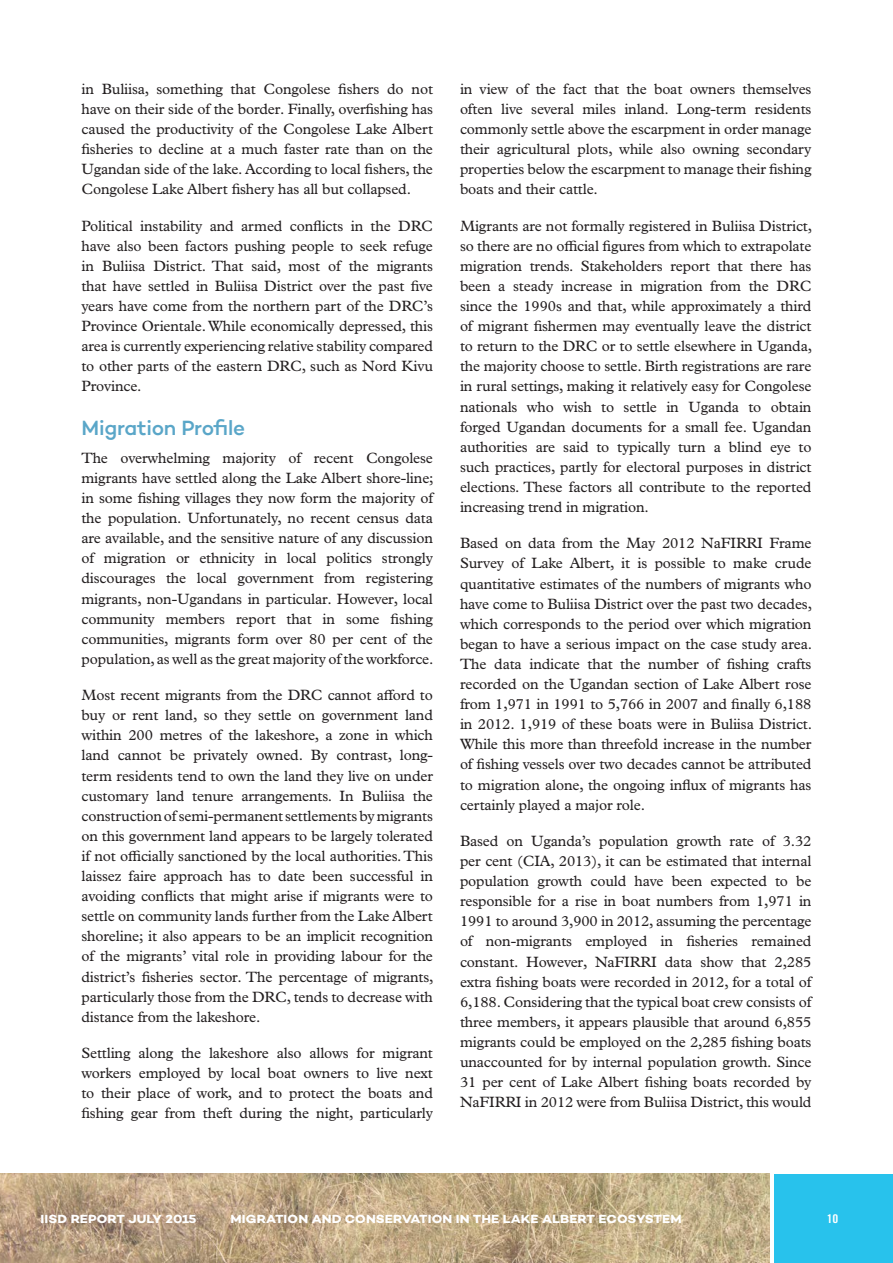
<style>
.page{position:relative;width:893px;height:1263px;background:#fff}
.page>*{position:absolute;margin:0;border:0;box-sizing:border-box;transform-origin:0 0}
.Heading_2{font:500 21px "Campton";letter-spacing:-.015em;color:#5aa6c8}
.Body_copy{font:15px/20.1px "Plantin MT Pro";letter-spacing:-.01em;color:#231f20;text-align:justify}
.t1{font:700 12px "Campton";letter-spacing:.01em;color:#fff;scale:1.1 1}
.t2{font:12px "Trade Gothic LT Std Bd Cn 20";color:#fff;scale:1.1 1}
</style>
<div class="page">
<div style="left:774px;top:1174px;width:119px;height:89px;background:#28c2ec"></div>
<img style="left:0;top:1174px;width:769px;height:89px">
<p class="Body_copy" style="left:81px;top:79px;width:353px">in Buliisa, something that Congolese fishers do not have on their side of the border. Finally, overfishing has caused the productivity of the Congolese Lake Albert fisheries to decline at a much faster rate than on the Ugandan side of the lake. According to local fishers, the Congolese Lake Albert fishery has all but collapsed.</p>
<p class="Body_copy" style="left:81px;top:216px;width:353px">Political instability and armed conflicts in the DRC have also been factors pushing people to seek refuge in Buliisa District. That said, most of the migrants that have settled in Buliisa District over the past five years have come from the northern part of the DRC’s Province Orientale. While economically depressed, this area is currently experiencing relative stability compared to other parts of the eastern DRC, such as Nord Kivu Province.</p>
<p class="Heading_2" style="left:81px;top:415px;width:165px">Migration Profile</p>
<p class="Body_copy" style="left:81px;top:448px;width:354px">The overwhelming majority of recent Congolese migrants have settled along the Lake Albert shore-line; in some fishing villages they now form the majority of the population. Unfortunately, no recent census data are available, and the sensitive nature of any discussion of migration or ethnicity in local politics strongly discourages the local government from registering migrants, non-Ugandans in particular. However, local community members report that in some fishing communities, migrants form over 80 per cent of the population, as well as the great majority of the workforce.</p>
<p class="Body_copy" style="left:81px;top:685px;width:354px">Most recent migrants from the DRC cannot afford to buy or rent land, so they settle on government land within 200 metres of the lakeshore, a zone in which land cannot be privately owned. By contrast, long&shy;term residents tend to own the land they live on under customary land tenure arrangements. In Buliisa the construction of semi-permanent settlements by migrants on this government land appears to be largely tolerated if not officially sanctioned by the local authorities. This laissez faire approach has to date been successful in avoiding conflicts that might arise if migrants were to settle on community lands further from the Lake Albert shoreline; it also appears to be an implicit recognition of the migrants’ vital role in providing labour for the district’s fisheries sector. The percentage of migrants, particularly those from the DRC, tends to decrease with distance from the lakeshore.</p>
<p class="Body_copy" style="left:81px;top:1043px;width:353px">Settling along the lakeshore also allows for migrant workers employed by local boat owners to live next to their place of work, and to protect the boats and fishing gear from theft during the night, particularly</p>
<p class="Body_copy" style="left:460px;top:79px;width:353px">in view of the fact that the boat owners themselves often live several miles inland. Long-term residents commonly settle above the escarpment in order manage their agricultural plots, while also owning secondary properties below the escarpment to manage their fishing boats and their cattle.</p>
<p class="Body_copy" style="left:460px;top:216px;width:354px">Migrants are not formally registered in Buliisa District, so there are no official figures from which to extrapolate migration trends. Stakeholders report that there has been a steady increase in migration from the DRC since the 1990s and that, while approximately a third of migrant fishermen may eventually leave the district to return to the DRC or to settle elsewhere in Uganda, the majority choose to settle. Birth registrations are rare in rural settings, making it relatively easy for Congolese nationals who wish to settle in Uganda to obtain forged Ugandan documents for a small fee. Ugandan authorities are said to typically turn a blind eye to such practices, partly for electoral purposes in district elections. These factors all contribute to the reported increasing trend in migration.</p>
<p class="Body_copy" style="left:460px;top:533px;width:354px">Based on data from the May 2012 NaFIRRI Frame Survey of Lake Albert, it is possible to make crude quantitative estimates of the numbers of migrants who have come to Buliisa District over the past two decades, which corresponds to the period over which migration began to have a serious impact on the case study area.<br>The data indicate that the number of fishing crafts recorded on the Ugandan section of Lake Albert rose from 1,971 in 1991 to 5,766 in 2007 and finally 6,188 in 2012. 1,919 of these boats were in Buliisa District.<br>While this more than threefold increase in the number of fishing vessels over two decades cannot be attributed to migration alone, the ongoing influx of migrants has certainly played a major role.</p>
<p class="Body_copy" style="left:460px;top:831px;width:353px">Based on Uganda’s population growth rate of 3.32 per cent (CIA, 2013), it can be estimated that internal population growth could have been expected to be responsible for a rise in boat numbers from 1,971 in 1991 to around 3,900 in 2012, assuming the percentage of non-migrants employed in fisheries remained constant. However, NaFIRRI data show that 2,285 extra fishing boats were recorded in 2012, for a total of 6,188. Considering that the typical boat crew consists of three members, it appears plausible that around 6,855 migrants could be employed on the 2,285 fishing boats unaccounted for by internal population growth. Since 31 per cent of Lake Albert fishing boats recorded by NaFIRRI in 2012 were from Buliisa District, this would</p>
<p class="t1" style="left:41px;top:1211px;width:143px">IISD REPORT JULY 2015</p>
<p class="t1" style="left:230px;top:1211px;width:412px">MIGRATION AND CONSERVATION IN THE LAKE ALBERT ECOSYSTEM</p>
<p class="t2" style="left:827px;top:1212px;width:12px">10</p>
</div>
